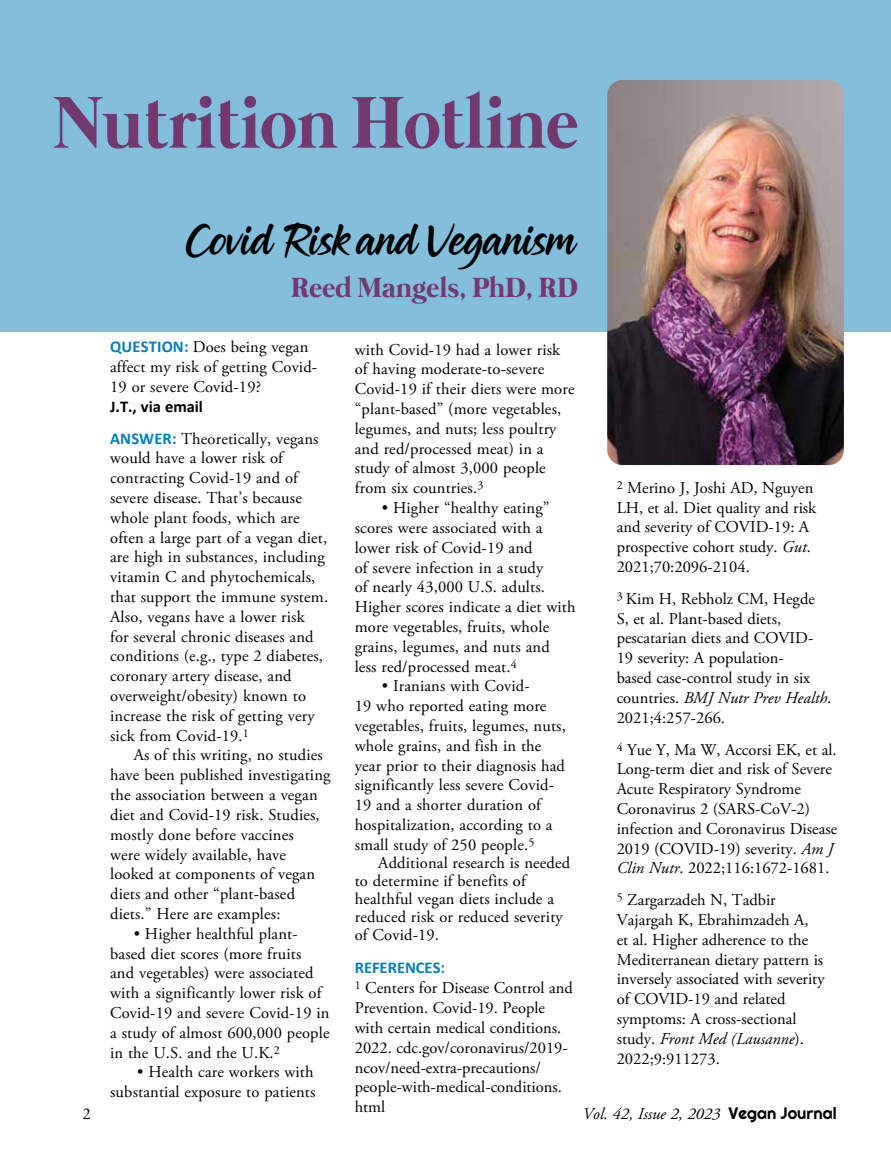
<style>
.page{position:relative;width:891px;height:1175px;background:#fff}
.page>*{position:absolute;margin:0;border:0;box-sizing:border-box;transform-origin:0 0}
.t1{font:700 75px "Mermaid";color:#713970;scale:.95 1}
.t2{font:45px "Midnight Drive Two";color:#000}
.t3{font:700 28.5px "Mermaid";color:#713970}
.t4{font:16.5px/19.8px "Adobe Garamond Pro";color:#000}
.t5{font:italic 16.5px "Adobe Garamond Pro";color:#000}
.t6{font:700 16.5px "Calibri";color:#000}
.t7{font:700 16.5px "Calibri";color:#007db8}
.s1{font-family:"Calibri";font-weight:700;color:#007db7}
.s2{font-style:italic}
.s3{font-family:"Righteous";font-style:normal}
</style>
<div class="page">
<div style="left:0;top:0;width:891px;height:332px;background:#83bfdb"></div>
<img style="left:607px;top:80px;width:237px;height:385px">
<h1 class="t1" style="left:53px;top:80px;width:554px">Nutrition Hotline</h1>
<h2 class="t2" style="left:184px;top:215px;width:394px">Covid Risk and Veganism</h2>
<h3 class="t3" style="left:291px;top:271px;width:289px">Reed Mangels, PhD, RD</h3>
<p class="t4" style="left:110px;top:338px;width:209px"><span class="s1">QUESTION:</span> Does being vegan affect my risk of getting Covid-<br>19 or severe Covid-19?</p>
<p class="t6" style="left:110px;top:394px;width:94px">J.T., via email</p>
<p class="t4" style="left:110px;top:429px;width:220px"><span class="s1">ANSWER:</span> Theoretically, vegans would have a lower risk of contracting Covid-19 and of severe disease. That’s because whole plant foods, which are often a large part of a vegan diet, are high in substances, including vitamin C and phytochemicals, that support the immune system.<br>Also, vegans have a lower risk<br>for several chronic diseases and conditions (e.g., type 2 diabetes, coronary artery disease, and overweight/obesity) known to increase the risk of getting very sick from Covid-19.<sup>1</sup></p>
<p class="t4" style="left:110px;top:746px;width:222px;text-indent:24px">As of this writing, no studies have been published investigating the association between a vegan diet and Covid-19 risk. Studies, mostly done before vaccines<br>were widely available, have looked at components of vegan diets and other “plant-based diets.” Here are examples:</p>
<p class="t4" style="left:110px;top:924px;width:221px;text-indent:24px">• Higher healthful plant&shy;based diet scores (more fruits and vegetables) were associated with a significantly lower risk of<br>Covid-19 and severe Covid-19 in a study of almost 600,000 people in the U.S. and the U.K.<sup>2</sup></p>
<p class="t4" style="left:110px;top:1062px;width:207px;text-align:right">• Health care workers with substantial exposure to patients</p>
<p class="t4" style="left:355px;top:340px;width:221px">with Covid-19 had a lower risk of having moderate-to-severe<br>Covid-19 if their diets were more “plant-based” (more vegetables, legumes, and nuts; less poultry and red/processed meat) in a study of almost 3,000 people from six countries.<sup>3</sup></p>
<p class="t4" style="left:355px;top:498px;width:222px;text-indent:27px">• Higher “healthy eating” scores were associated with a lower risk of Covid-19 and<br>of severe infection in a study<br>of nearly 43,000 U.S. adults.<br>Higher scores indicate a diet with more vegetables, fruits, whole grains, legumes, and nuts and less red/processed meat.<sup>4</sup></p>
<p class="t4" style="left:355px;top:677px;width:213px;text-indent:27px">• Iranians with Covid-<br>19 who reported eating more vegetables, fruits, legumes, nuts, whole grains, and fish in the year prior to their diagnosis had significantly less severe Covid-<br>19 and a shorter duration of hospitalization, according to a small study of 250 people.<sup>5</sup></p>
<p class="t4" style="left:355px;top:854px;width:217px;line-height:18px;text-indent:24px">Additional research is needed to determine if benefits of healthful vegan diets include a reduced risk or reduced severity of Covid-19.</p>
<p class="t7" style="left:355px;top:956px;width:92px">REFERENCES:</p>
<p class="t4" style="left:355px;top:978px;width:220px"><sup>1</sup> Centers for Disease Control and<br>Prevention. Covid-19. People with certain medical conditions.<br>2022. cdc.gov/coronavirus/2019- ncov/need-extra-precautions/ people-with-medical-conditions. html</p>
<p class="t4" style="left:617px;top:478px;width:201px"><sup>2</sup> Merino J, Joshi AD, Nguyen<br>LH, et al. Diet quality and risk and severity of COVID-19: A prospective cohort study. <span class="s2">Gut</span>.<br>2021;70:2096-2104.</p>
<p class="t4" style="left:617px;top:589px;width:216px"><sup>3</sup> Kim H, Rebholz CM, Hegde<br>S, et al. Plant-based diets, pescatarian diets and COVID-<br>19 severity: A population-<br>based case-control study in six countries. <span class="s2">BMJ Nutr Prev Health</span>.<br>2021;4:257-266.</p>
<p class="t4" style="left:617px;top:740px;width:222px"><sup>4</sup> Yue Y, Ma W, Accorsi EK, et al.<br>Long-term diet and risk of Severe<br>Acute Respiratory Syndrome<br>Coronavirus 2 (SARS-CoV-2) infection and Coronavirus Disease<br>2019 (COVID-19) severity. <span class="s2">Am J<br>Clin Nutr</span>. 2022;116:1672-1681.</p>
<p class="t4" style="left:617px;top:890px;width:209px"><sup>5</sup> Zargarzadeh N, Tadbir<br>Vajargah K, Ebrahimzadeh A,<br>et al. Higher adherence to the<br>Mediterranean dietary pattern is inversely associated with severity of COVID-19 and related symptoms: A cross-sectional study. <span class="s2">Front Med (Lausanne</span>).<br>2022;9:911273.</p>
<p class="t4" style="left:82px;top:1104px;width:10px">2</p>
<p class="t5" style="left:583px;top:1104px;width:255px">Vol. 42, Issue 2, 2023 <span class="s3">Vegan Journal</span></p>
</div>
